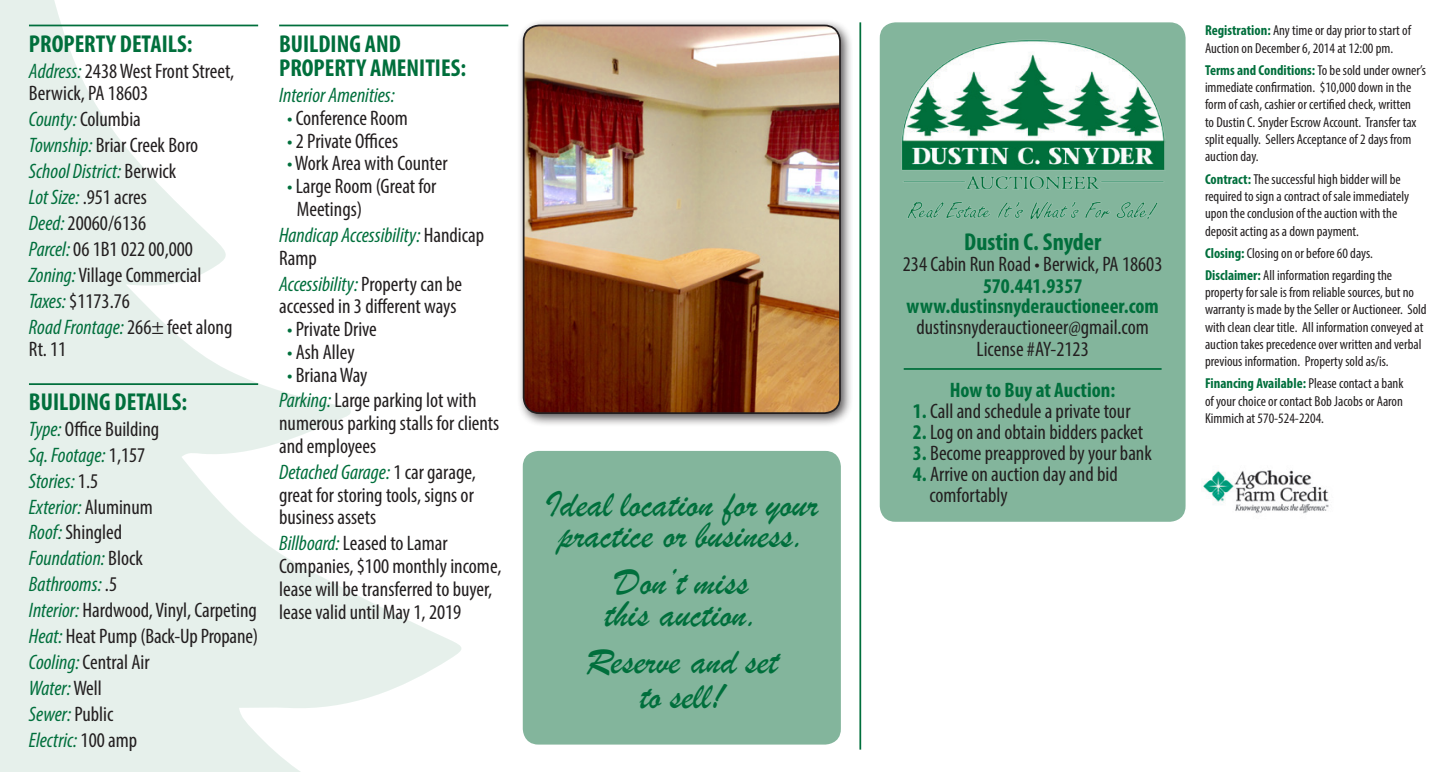
<style>
.page{position:relative;width:1449px;height:772px;background:#fff}
.page>*{position:absolute;margin:0;border:0;box-sizing:border-box;transform-origin:0 0}
.t1{font:38.5px/31.5px "Brush Script";color:#006f3c;text-align:center}
.t2{font:700 condensed 24.5px "Myriad Pro";color:#006f3c}
.t3{font:condensed 21px/22.8px "Myriad Pro";color:#231f20}
.t4{font:italic condensed 21px/22.8px "Myriad Pro";color:#006f3c}
.t5{font:700 condensed 21px "Myriad Pro";color:#006f3c}
.t6{font:condensed 14.35px/17.3px "Myriad Pro";color:#231f20}
.s1{font-style:italic;color:#006f3c}
.s2{font-style:normal;color:#231f20}
.s3{color:#006f3c}
.s4{font-weight:700;color:#006f3c}
</style>
<div class="page">
<svg style="left:0;top:0;width:530px;height:772px"></svg>
<div style="left:880px;top:22px;width:306px;height:500px;background:#83b59c;border-radius:16px"></div>
<div style="left:516px;top:18px;width:338px;height:409px;background:#231f20;opacity:.75"></div>
<img style="left:524px;top:26px;width:316px;height:387px">
<div style="left:523px;top:25px;width:318px;height:389px;border:2px solid #231f20;border-radius:16px"></div>
<img style="left:1203px;top:470px;width:126px;height:44px">
<img style="left:902px;top:39px;width:263px;height:180px">
<hr style="left:859px;top:22px;width:2px;height:727px;background:#006f3c">
<hr style="left:904px;top:368px;width:258px;height:2px;background:#006f3c">
<hr style="left:29px;top:25px;width:229px;height:1px;background:#006f3c">
<hr style="left:279px;top:25px;width:229px;height:1px;background:#006f3c">
<hr style="left:29px;top:383px;width:229px;height:2px;background:#006f3c">
<div style="left:523px;top:451px;width:318px;height:293px;background:#83b59c;border-radius:16px"></div>
<p class="t2" style="left:29px;top:28px;width:165px">PROPERTY DETAILS:</p>
<p class="t3" style="left:29px;top:59px;width:207px"><span class="s1">Address:</span> 2438 West Front Street,<br>Berwick, PA 18603</p>
<p class="t3" style="left:29px;top:108px;width:113px"><span class="s1">County:</span> Columbia</p>
<p class="t3" style="left:29px;top:134px;width:171px"><span class="s1">Township:</span> Briar Creek Boro</p>
<p class="t4" style="left:29px;top:160px;width:149px">School District: <span class="s2">Berwick</span></p>
<p class="t3" style="left:29px;top:185px;width:119px"><span class="s1">Lot Size:</span> .951 acres</p>
<p class="t3" style="left:29px;top:211px;width:119px"><span class="s1">Deed:</span> 20060/6136</p>
<p class="t3" style="left:29px;top:237px;width:166px"><span class="s1">Parcel:</span> 06 1B1 022 00,000</p>
<p class="t3" style="left:29px;top:263px;width:174px"><span class="s1">Zoning:</span> Village Commercial</p>
<p class="t3" style="left:29px;top:289px;width:102px"><span class="s1">Taxes:</span> $1173.76</p>
<p class="t3" style="left:29px;top:315px;width:205px"><span class="s1">Road Frontage:</span> 266± feet along<br>Rt. 11</p>
<p class="t2" style="left:29px;top:386px;width:160px">BUILDING DETAILS:</p>
<p class="t3" style="left:29px;top:417px;width:132px"><span class="s1">Type:</span> Office Building</p>
<p class="t4" style="left:29px;top:443px;width:118px">Sq. Footage: <span class="s2">1,157</span></p>
<p class="t4" style="left:29px;top:469px;width:71px">Stories: <span class="s2">1.5</span></p>
<p class="t4" style="left:29px;top:495px;width:125px">Exterior: <span class="s2">Aluminum</span></p>
<p class="t3" style="left:29px;top:521px;width:95px"><span class="s1">Roof:</span> Shingled</p>
<p class="t4" style="left:29px;top:547px;width:115px">Foundation: <span class="s2">Block</span></p>
<p class="t4" style="left:29px;top:573px;width:90px">Bathrooms: <span class="s2">.5</span></p>
<p class="t3" style="left:29px;top:598px;width:230px"><span class="s1">Interior:</span> Hardwood, Vinyl, Carpeting</p>
<p class="t3" style="left:29px;top:624px;width:231px"><span class="s1">Heat:</span> Heat Pump (Back-Up Propane)</p>
<p class="t3" style="left:29px;top:650px;width:122px"><span class="s1">Cooling:</span> Central Air</p>
<p class="t4" style="left:29px;top:676px;width:74px">Water:<span class="s2">Well</span></p>
<p class="t4" style="left:29px;top:702px;width:86px">Sewer: <span class="s2">Public</span></p>
<p class="t4" style="left:29px;top:728px;width:110px">Electric: <span class="s2">100 amp</span></p>
<p class="t2" style="left:279px;top:28px;width:123px">BUILDING AND</p>
<p class="t2" style="left:279px;top:53px;width:188px">PROPERTY AMENITIES:</p>
<p class="t4" style="left:279px;top:84px;width:117px">Interior Amenities:</p>
<p class="t3" style="left:287px;top:106px;width:122px"><span class="s3">•</span> Conference Room</p>
<p class="t3" style="left:287px;top:129px;width:113px"><span class="s3">•</span> 2 Private Offices</p>
<p class="t3" style="left:287px;top:152px;width:162px"><span class="s3">•</span> Work Area with Counter</p>
<p class="t3" style="left:287px;top:175px;width:151px"><span class="s3">•</span> Large Room (Great for</p>
<p class="t3" style="left:297px;top:197px;width:67px">Meetings)</p>
<p class="t4" style="left:279px;top:223px;width:207px">Handicap Accessibility: <span class="s2">Handicap<br>Ramp</span></p>
<p class="t3" style="left:279px;top:272px;width:185px"><span class="s1">Accessibility:</span> Property can be accessed in 3 different ways</p>
<p class="t3" style="left:287px;top:317px;width:91px"><span class="s3">•</span> Private Drive</p>
<p class="t3" style="left:287px;top:340px;width:69px"><span class="s3">•</span> Ash Alley</p>
<p class="t3" style="left:287px;top:363px;width:82px"><span class="s3">•</span> Briana Way</p>
<p class="t3" style="left:279px;top:389px;width:222px"><span class="s1">Parking:</span> Large parking lot with numerous parking stalls for clients and employees</p>
<p class="t3" style="left:279px;top:460px;width:198px;text-align:justify"><span class="s1">Detached Garage:</span> 1 car garage, great for storing tools, signs or business assets</p>
<p class="t3" style="left:279px;top:532px;width:224px"><span class="s1">Billboard:</span> Leased to Lamar<br>Companies, $100 monthly income, lease will be transferred to buyer, lease valid until May 1, 2019</p>
<p class="t1" style="left:545px;top:488px;width:275px">Ideal location for your practice or business.</p>
<p class="t1" style="left:615px;top:566px;width:135px">Don’t miss</p>
<p class="t1" style="left:605px;top:598px;width:156px">this auction.</p>
<p class="t1" style="left:586px;top:645px;width:194px">Reserve and set</p>
<p class="t1" style="left:640px;top:680px;width:86px">to sell!</p>
<p class="t2" style="left:964px;top:227px;width:139px">Dustin C. Snyder</p>
<p class="t3" style="left:903px;top:253px;width:261px">234 Cabin Run Road • Berwick, PA 18603</p>
<p class="t5" style="left:983px;top:273px;width:101px">570.441.9357</p>
<p class="t5" style="left:907px;top:293px;width:254px">www.dustinsnyderauctioneer.com</p>
<p class="t3" style="left:917px;top:316px;width:234px">dustinsnyderauctioneer@gmail.com</p>
<p class="t3" style="left:977px;top:337px;width:114px">License #AY-2123</p>
<p class="t5" style="left:950px;top:377px;width:167px">How to Buy at Auction:</p>
<p class="t3" style="left:913px;top:400px;width:219px"><span class="s4">1.</span> Call and schedule a private tour</p>
<p class="t3" style="left:913px;top:421px;width:232px"><span class="s4">2.</span> Log on and obtain bidders packet</p>
<p class="t3" style="left:913px;top:442px;width:240px"><span class="s4">3.</span> Become preapproved by your bank</p>
<p class="t3" style="left:913px;top:463px;width:206px"><span class="s4">4.</span> Arrive on auction day and bid</p>
<p class="t3" style="left:929px;top:484px;width:80px">comfortably</p>
<p class="t6" style="left:1205px;top:22px;width:208px"><span class="s4">Registration:</span> Any time or day prior to start of<br>Auction on December 6, 2014 at 12:00 pm.</p>
<p class="t6" style="left:1205px;top:61px;width:222px"><span class="s4">Terms and Conditions:</span> To be sold under owner’s immediate confirmation. $10,000 down in the form of cash, cashier or certified check, written<br>to Dustin C. Snyder Escrow Account. Transfer tax split equally. Sellers Acceptance of 2 days from auction day.</p>
<p class="t6" style="left:1205px;top:170px;width:206px"><span class="s4">Contract:</span> The successful high bidder will be required to sign a contract of sale immediately upon the conclusion of the auction with the deposit acting as a down payment.</p>
<p class="t6" style="left:1205px;top:244px;width:169px"><span class="s4">Closing:</span> Closing on or before 60 days.</p>
<p class="t6" style="left:1205px;top:266px;width:223px"><span class="s4">Disclaimer:</span> All information regarding the property for sale is from reliable sources, but no warranty is made by the Seller or Auctioneer. Sold with clean clear title. All information conveyed at auction takes precedence over written and verbal previous information. Property sold as/is.</p>
<p class="t6" style="left:1205px;top:375px;width:200px;text-align:justify"><span class="s4">Financing Available:</span> Please contact a bank of your choice or contact Bob Jacobs or Aaron Kimmich at 570-524-2204.</p>
</div>
